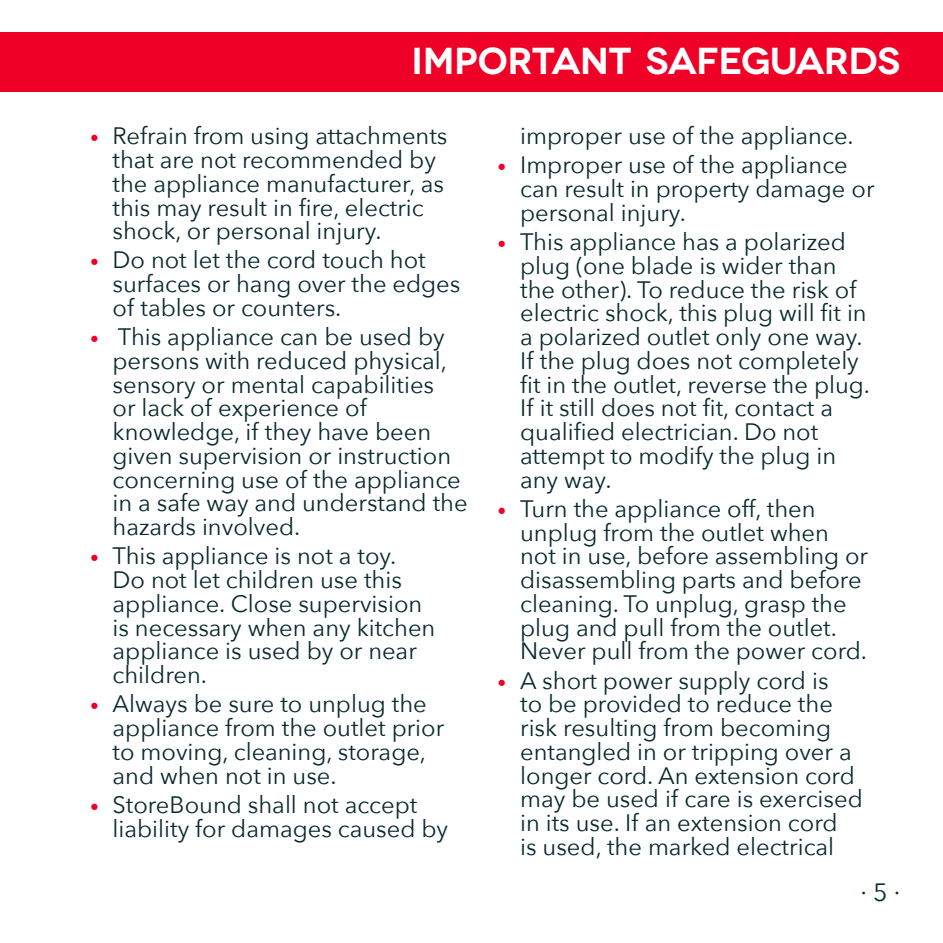
<style>
.page{position:relative;width:943px;height:943px;background:#fff}
.page>*{position:absolute;margin:0;border:0;box-sizing:border-box;transform-origin:0 0}
.Page_Title{font:600 37.5px "Novecentowide";letter-spacing:-.015em;color:#fff}
.t1{font:25px "Avenir Next";color:#08292f}
.t2{font:23.75px/23.8px "Avenir Next";color:#08292f}
.s1{font-size:17.5px;color:#ef0027}
</style>
<div class="page">
<div style="left:0;top:33px;width:943px;height:59px;background:#ef0027"></div>
<p class="Page_Title" style="left:411px;top:38px;width:490px">IMPORTANT SAFEGUARDS</p>
<p class="t2" style="left:112px;top:123px;width:336px;text-indent:-22px"><span class="s1">•</span> Refrain from using attachments that are not recommended by the appliance manufacturer, as this may result in fire, electric shock, or personal injury.</p>
<p class="t2" style="left:112px;top:247px;width:349px;text-indent:-22px"><span class="s1">•</span> Do not let the cord touch hot surfaces or hang over the edges of tables or counters.</p>
<p class="t2" style="left:112px;top:324px;width:356px;text-indent:-22px"><span class="s1">•</span> This appliance can be used by persons with reduced physical, sensory or mental capabilities<br>or lack of experience of knowledge, if they have been given supervision or instruction concerning use of the appliance in a safe way and understand the hazards involved.</p>
<p class="t2" style="left:112px;top:543px;width:324px;text-indent:-22px"><span class="s1">•</span> This appliance is not a toy.<br>Do not let children use this appliance. Close supervision is necessary when any kitchen appliance is used by or near children.</p>
<p class="t2" style="left:112px;top:691px;width:333px;text-indent:-22px"><span class="s1">•</span> Always be sure to unplug the appliance from the outlet prior to moving, cleaning, storage, and when not in use.</p>
<p class="t2" style="left:112px;top:791px;width:337px;text-indent:-22px"><span class="s1">•</span> StoreBound shall not accept liability for damages caused by</p>
<p class="t2" style="left:520px;top:123px;width:335px">improper use of the appliance.</p>
<p class="t2" style="left:520px;top:152px;width:356px;text-indent:-22px"><span class="s1">•</span> Improper use of the appliance can result in property damage or personal injury.</p>
<p class="t2" style="left:520px;top:229px;width:351px;text-indent:-22px"><span class="s1">•</span> This appliance has a polarized plug (one blade is wider than the other). To reduce the risk of electric shock, this plug will fit in a polarized outlet only one way.<br>If the plug does not completely fit in the outlet, reverse the plug.<br>If it still does not fit, contact a qualified electrician. Do not attempt to modify the plug in any way.</p>
<p class="t2" style="left:520px;top:495px;width:349px;text-indent:-22px"><span class="s1">•</span> Turn the appliance off, then unplug from the outlet when not in use, before assembling or disassembling parts and before cleaning. To unplug, grasp the plug and pull from the outlet.<br>Never pull from the power cord.</p>
<p class="t2" style="left:520px;top:667px;width:344px;text-indent:-22px"><span class="s1">•</span> A short power supply cord is<br>to be provided to reduce the risk resulting from becoming entangled in or tripping over a longer cord. An extension cord may be used if care is exercised in its use. If an extension cord<br>is used, the marked electrical</p>
<p class="t1" style="left:860px;top:870px;width:41px">∙ 5 ∙</p>
</div>
